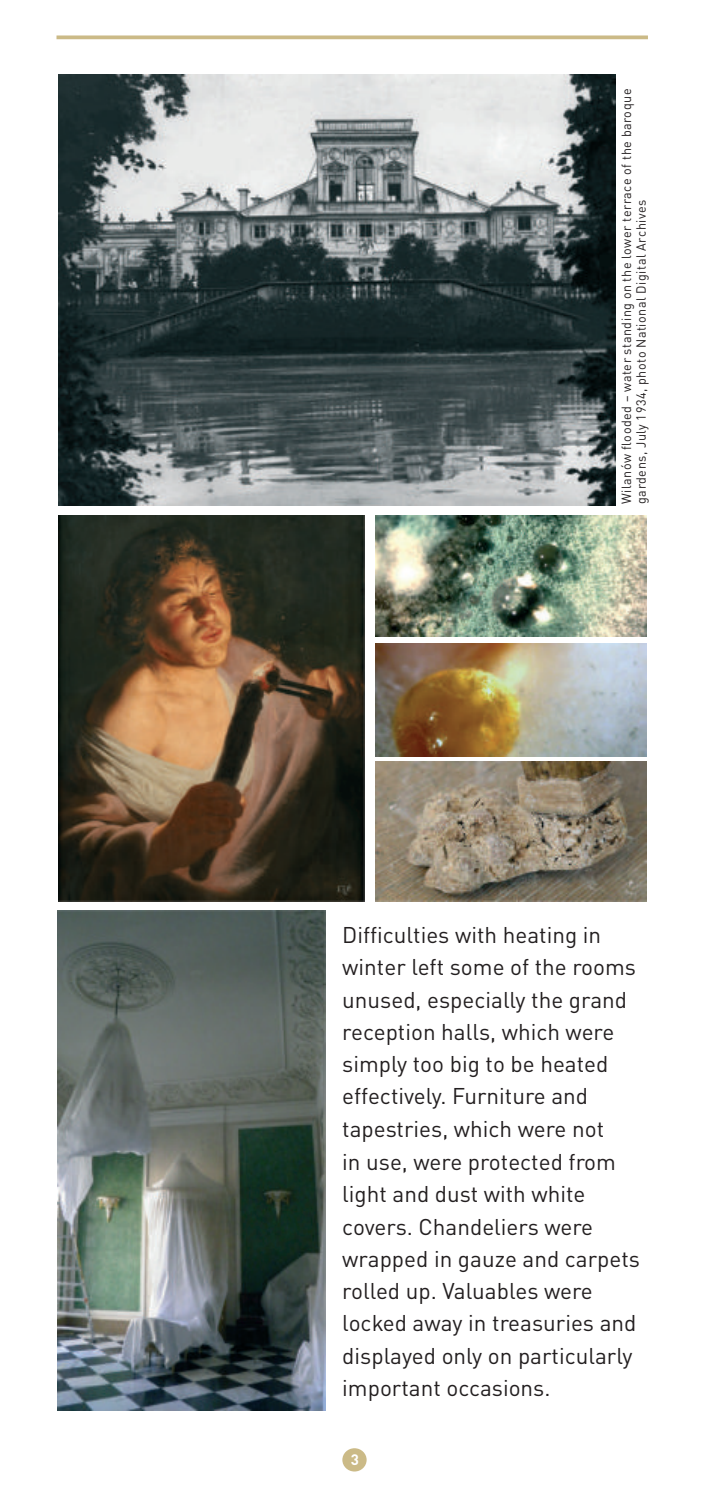
<style>
.page{position:relative;width:709px;height:1489px;background:#fff}
.page>*{position:absolute;margin:0;border:0;box-sizing:border-box;transform-origin:0 0}
.t1{font:22.5px/32.2px "DIN Pro";color:#231f20}
.t2{font:700 15px "DIN Pro";color:#fff}
.t3{font:13.25px/14.8px "DIN Pro";letter-spacing:.045em;color:#231f20;scale:.95 1}
</style>
<div class="page">
<div style="left:342px;top:1447px;width:24px;height:24px;background:#cbba87;border-radius:50%"></div>
<svg style="left:56px;top:35px;width:592px;height:4px;background:#d1c295"></svg>
<img style="left:59px;top:515px;width:305px;height:386px">
<img style="left:375px;top:761px;width:272px;height:140px">
<img style="left:375px;top:515px;width:272px;height:122px">
<img style="left:375px;top:644px;width:272px;height:112px">
<img style="left:57px;top:910px;width:268px;height:500px">
<img style="left:59px;top:74px;width:556px;height:431px">
<p class="t3" style="left:620px;top:504px;width:438px;rotate:-90deg">Wilanów flooded – water standing on the lower terrace of the baroque gardens, July 1934, photo National Digital Archives</p>
<p class="t1" style="left:342px;top:921px;width:299px">Difficulties with heating in winter left some of the rooms unused, especially the grand reception halls, which were simply too big to be heated effectively. Furniture and tapestries, which were not<br>in use, were protected from light and dust with white covers. Chandeliers were wrapped in gauze and carpets rolled up. Valuables were locked away in treasuries and displayed only on particularly important occasions.</p>
<p class="t2" style="left:351px;top:1453px;width:10px">3</p>
</div>
